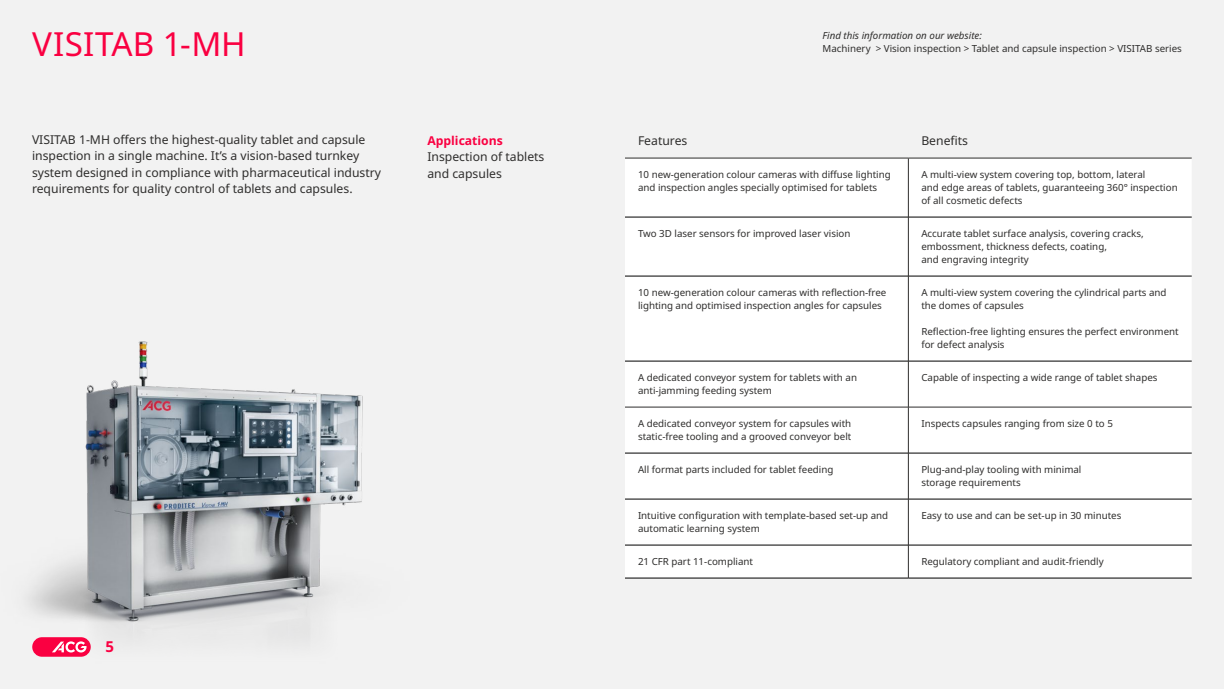
<style>
.page{position:relative;width:1224px;height:689px;background:#fff}
.page>*{position:absolute;margin:0;border:0;box-sizing:border-box;transform-origin:0 0}
.t1{font:33.2px "Noto Sans";letter-spacing:.005em;color:#fa0041}
.t2{font:700 15px "Noto Sans";color:#fa0041}
.t3{font:12.2px/16.2px "Noto Sans";color:#2e2d2c}
.t4{font:700 12.2px "Noto Sans";color:#fa0041}
.t5{font:9.8px/13px "Noto Sans";color:#2e2d2c}
.t6{font:italic 9.8px "Noto Sans";color:#2e2d2c}
</style>
<div class="page">
<div style="left:0;top:0;width:1224px;height:688px;background:#f2f2f2"></div>
<div style="left:625px;top:159px;width:567px;height:418px;background:#fff"></div>
<hr style="left:625px;top:217px;width:283px;height:1px;background:#000">
<hr style="left:909px;top:217px;width:283px;height:1px;background:#000">
<hr style="left:625px;top:276px;width:283px;height:1px;background:#000">
<hr style="left:909px;top:276px;width:283px;height:1px;background:#000">
<hr style="left:625px;top:361px;width:283px;height:1px;background:#000">
<hr style="left:909px;top:361px;width:283px;height:1px;background:#000">
<hr style="left:625px;top:453px;width:283px;height:1px;background:#000">
<hr style="left:909px;top:453px;width:283px;height:1px;background:#000">
<hr style="left:625px;top:499px;width:283px;height:1px;background:#000">
<hr style="left:909px;top:499px;width:283px;height:1px;background:#000">
<hr style="left:625px;top:545px;width:283px;height:1px;background:#000">
<hr style="left:909px;top:545px;width:283px;height:1px;background:#000">
<hr style="left:625px;top:577px;width:283px;height:1px;background:#000">
<hr style="left:908px;top:577px;width:284px;height:1px;background:#000">
<hr style="left:908px;top:158px;width:1px;height:59px;background:#2e2d2c">
<hr style="left:908px;top:217px;width:1px;height:59px;background:#2e2d2c">
<hr style="left:908px;top:276px;width:1px;height:85px;background:#2e2d2c">
<hr style="left:908px;top:361px;width:1px;height:46px;background:#2e2d2c">
<hr style="left:908px;top:407px;width:1px;height:46px;background:#2e2d2c">
<hr style="left:908px;top:453px;width:1px;height:46px;background:#2e2d2c">
<hr style="left:908px;top:499px;width:1px;height:46px;background:#2e2d2c">
<hr style="left:908px;top:545px;width:1px;height:32px;background:#2e2d2c">
<hr style="left:625px;top:158px;width:283px;height:1px;background:#2e2d2c">
<hr style="left:908px;top:158px;width:284px;height:1px;background:#2e2d2c">
<hr style="left:625px;top:407px;width:283px;height:1px;background:#2e2d2c">
<hr style="left:908px;top:407px;width:284px;height:1px;background:#2e2d2c">
<img style="left:28px;top:341px;width:335px;height:316px">
<h1 class="t1" style="left:32px;top:25px;width:215px">VISITAB 1-MH</h1>
<p class="t3" style="left:32px;top:132px;width:351px">VISITAB 1-MH offers the highest-quality tablet and capsule inspection in a single machine. It’s a vision-based turnkey system designed in compliance with pharmaceutical industry requirements for quality control of tablets and capsules.</p>
<p class="t4" style="left:427px;top:134px;width:77px">Applications</p>
<p class="t3" style="left:427px;top:149px;width:119px">Inspection of tablets and capsules</p>
<h2 class="t2" style="left:106px;top:638px;width:10px">5</h2>
<p class="t6" style="left:823px;top:29px;width:161px">Find this information on our website:</p>
<p class="t5" style="left:823px;top:42px;width:361px">Machinery &gt; Vision inspection &gt; Tablet and capsule inspection &gt; VISITAB series</p>
<p class="t3" style="left:638px;top:133px;width:51px">Features</p>
<p class="t3" style="left:921px;top:133px;width:48px">Benefits</p>
<p class="t5" style="left:638px;top:168px;width:254px">10 new-generation colour cameras with diffuse lighting and inspection angles specially optimised for tablets</p>
<p class="t5" style="left:921px;top:168px;width:258px">A multi-view system covering top, bottom, lateral<br>and edge areas of tablets, guaranteeing 360° inspection of all cosmetic defects</p>
<p class="t5" style="left:638px;top:227px;width:214px">Two 3D laser sensors for improved laser vision</p>
<p class="t5" style="left:921px;top:227px;width:224px">Accurate tablet surface analysis, covering cracks, embossment, thickness defects, coating,<br>and engraving integrity</p>
<p class="t5" style="left:638px;top:286px;width:250px">10 new-generation colour cameras with reflection-free lighting and optimised inspection angles for capsules</p>
<p class="t5" style="left:921px;top:286px;width:247px">A multi-view system covering the cylindrical parts and the domes of capsules</p>
<p class="t5" style="left:921px;top:325px;width:259px">Reflection-free lighting ensures the perfect environment for defect analysis</p>
<p class="t5" style="left:638px;top:371px;width:221px">A dedicated conveyor system for tablets with an anti-jamming feeding system</p>
<p class="t5" style="left:921px;top:371px;width:238px">Capable of inspecting a wide range of tablet shapes</p>
<p class="t5" style="left:638px;top:417px;width:215px">A dedicated conveyor system for capsules with static-free tooling and a grooved conveyor belt</p>
<p class="t5" style="left:921px;top:417px;width:193px">Inspects capsules ranging from size 0 to 5</p>
<p class="t5" style="left:638px;top:463px;width:197px">All format parts included for tablet feeding</p>
<p class="t5" style="left:921px;top:463px;width:162px">Plug-and-play tooling with minimal storage requirements</p>
<p class="t5" style="left:638px;top:509px;width:252px">Intuitive configuration with template-based set-up and automatic learning system</p>
<p class="t5" style="left:921px;top:509px;width:202px">Easy to use and can be set-up in 30 minutes</p>
<p class="t5" style="left:638px;top:555px;width:117px">21 CFR part 11-compliant</p>
<p class="t5" style="left:921px;top:555px;width:184px">Regulatory compliant and audit-friendly</p>
</div>
